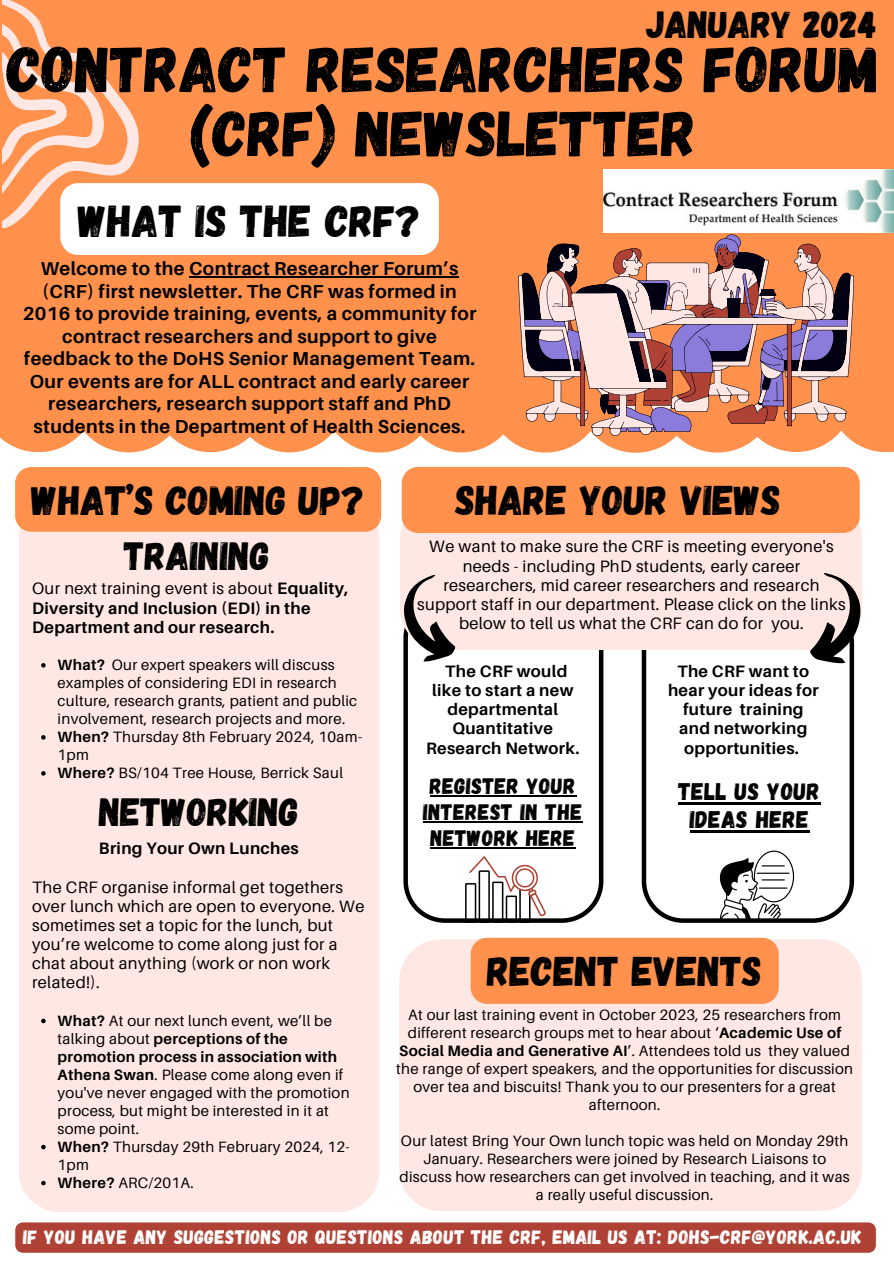
<style>
.page{position:relative;width:894px;height:1264px;background:#fff}
.page>*{position:absolute;margin:0;border:0;box-sizing:border-box;transform-origin:0 0}
.t1{font:64.65px/64.2px "Gagalin";color:#000;text-align:center}
.t2{font:44.7px "Gagalin";color:#000}
.t3{font:41.4px "Gagalin";color:#000}
.t4{font:40.8px "Gagalin";color:#000}
.t5{font:39.3px "Gagalin";color:#000}
.t6{font:37.8px "Gagalin";color:#000}
.t7{font:24px/28.2px "Gagalin";letter-spacing:.02em;color:#000;text-align:center}
.t8{font:22.35px/25.8px "Gagalin";letter-spacing:.02em;color:#000;text-align:center}
.t9{font:19.5px "Gagalin";letter-spacing:.02em;color:#fff}
.t10{font:700 18.75px/22.5px "Aileron";letter-spacing:.02em;color:#000;text-align:center}
.t11{font:16.5px/19.2px "Aileron";letter-spacing:.02em;color:#000;text-align:center}
.t12{font:700 16.5px/19.2px "Aileron";letter-spacing:.02em;color:#000;text-align:center}
.t13{font:15px/18px "Aileron";letter-spacing:.02em;color:#000}
.s1{font-weight:400}
.s2{font-weight:700}
</style>
<div class="page">
<div style="left:0;top:0;width:893px;height:358px;background:#ff914d"></div>
<svg style="left:403px;top:650px;width:200px;height:272px"></svg>
<svg style="left:641px;top:650px;width:212px;height:272px"></svg>
<div style="left:399px;top:939px;width:463px;height:272px;background:#ffe8e3"></div>
<svg style="left:0;top:336px;width:96px;height:116px;background:#ff9859"></svg>
<svg style="left:2px;top:0;width:138px;height:228px;background:#ffa977"></svg>
<div style="left:71px;top:336px;width:115px;height:116px;background:#ff914d;border-radius:50%"></div>
<div style="left:153px;top:336px;width:115px;height:116px;background:#ff914d;border-radius:50%"></div>
<div style="left:231px;top:336px;width:116px;height:116px;background:#ff914d;border-radius:50%"></div>
<div style="left:321px;top:337px;width:116px;height:115px;background:#ff914d;border-radius:50%"></div>
<div style="left:403px;top:336px;width:116px;height:116px;background:#ff914d;border-radius:50%"></div>
<div style="left:487px;top:337px;width:116px;height:115px;background:#ff914d;border-radius:50%"></div>
<div style="left:577px;top:337px;width:116px;height:116px;background:#ff914d;border-radius:50%"></div>
<div style="left:659px;top:337px;width:116px;height:115px;background:#ff914d;border-radius:50%"></div>
<div style="left:738px;top:336px;width:115px;height:116px;background:#ff914d;border-radius:50%"></div>
<div style="left:828px;top:336px;width:65px;height:116px;background:#ff914d"></div>
<svg style="left:518px;top:234px;width:335px;height:202px"></svg>
<div style="left:19px;top:532px;width:360px;height:680px;background:#ffe8e3"></div>
<div style="left:400px;top:497px;width:462px;height:153px;background:#ffe8e3"></div>
<svg style="left:465px;top:856px;width:81px;height:66px"></svg>
<svg style="left:717px;top:850px;width:76px;height:71px"></svg>
<svg style="left:781px;top:564px;width:81px;height:110px"></svg>
<hr style="left:430px;top:795px;width:146px;height:1px;background:#000">
<hr style="left:423px;top:821px;width:159px;height:1px;background:#000">
<hr style="left:430px;top:847px;width:96px;height:1px;background:#000">
<hr style="left:526px;top:847px;width:49px;height:1px;background:#000">
<svg style="left:400px;top:568px;width:76px;height:102px"></svg>
<div style="left:15px;top:467px;width:366px;height:65px;background:#ff914d"></div>
<div style="left:60px;top:183px;width:379px;height:72px;background:#fff;border-radius:18px"></div>
<svg style="left:41px;top:663px;width:5px;height:4px"></svg>
<svg style="left:41px;top:735px;width:5px;height:4px"></svg>
<svg style="left:41px;top:771px;width:5px;height:4px"></svg>
<svg style="left:41px;top:1018px;width:5px;height:5px"></svg>
<svg style="left:41px;top:1144px;width:5px;height:5px"></svg>
<svg style="left:41px;top:1180px;width:5px;height:5px"></svg>
<hr style="left:189px;top:276px;width:270px;height:1px;background:#000">
<div style="left:15px;top:1222px;width:860px;height:30px;background:#af4135"></div>
<div style="left:401px;top:467px;width:458px;height:66px;background:#ff914d;border-radius:17px"></div>
<hr style="left:678px;top:802px;width:142px;height:2px;background:#000">
<hr style="left:689px;top:830px;width:120px;height:2px;background:#000">
<img style="left:603px;top:169px;width:290px;height:63px">
<div style="left:470px;top:937px;width:308px;height:66px;background:#ff914d;border-radius:17px"></div>
<p class="t6" style="left:646px;top:0;width:232px">JANUARY 2024</p>
<p class="t1" style="left:7px;top:34px;width:873px">CONTRACT RESEARCHERS FORUM (CRF) NEWSLETTER</p>
<h2 class="t2" style="left:78px;top:192px;width:344px">WHAT IS THE CRF?</h2>
<p class="t10" style="left:23px;top:257px;width:455px">Welcome to the Contract Researcher Forum’s (CRF) first newsletter. The CRF was formed in 2016 to provide training, events, a community for contract researchers and support to give feedback to the DoHS Senior Management Team.<br>Our events are for ALL contract and early career researchers, research support staff and PhD students in the Department of Health Sciences.</p>
<p class="t4" style="left:31px;top:473px;width:335px">WHAT’S COMING UP?</p>
<h3 class="t5" style="left:124px;top:530px;width:147px">TRAINING</h3>
<p class="t12" style="left:32px;top:578px;width:318px;text-align:left"><span class="s1">Our next training event is about</span> Equality,<br>Diversity and Inclusion (EDI) in the<br>Department and our research.</p>
<h5 class="t13" style="left:58px;top:655px;width:301px"><span class="s2">What?</span> Our expert speakers will discuss examples of considering EDI in research culture, research grants, patient and public involvement, research projects and more.</h5>
<h2 class="t13" style="left:58px;top:727px;width:306px"><span class="s2">When?</span> Thursday 8th February 2024, 10am-<br>1pm</h2>
<h2 class="t13" style="left:58px;top:763px;width:287px"><span class="s2">Where?</span> BS/104 Tree House, Berrick Saul</h2>
<p class="t5" style="left:99px;top:786px;width:201px">NETWORKING</p>
<p class="t12" style="left:99px;top:838px;width:201px">Bring Your Own Lunches</p>
<p class="t11" style="left:32px;top:877px;width:334px;text-align:left">The CRF organise informal get togethers over lunch which are open to everyone. We sometimes set a topic for the lunch, but you’re welcome to come along just for a chat about anything (work or non work related!).</p>
<p class="t13" style="left:58px;top:1010px;width:293px"><span class="s2">What?</span> At our next lunch event, we’ll be talking about <span class="s2">perceptions of the promotion process in association with Athena Swan</span>. Please come along even if you've never engaged with the promotion process, but might be interested in it at some point.</p>
<p class="t13" style="left:58px;top:1136px;width:293px"><span class="s2">When?</span> Thursday 29th February 2024, 12-<br>1pm</p>
<p class="t13" style="left:58px;top:1172px;width:137px"><span class="s2">Where?</span> ARC/201A.</p>
<p class="t3" style="left:455px;top:474px;width:327px">SHARE YOUR VIEWS</p>
<h1 class="t11" style="left:417px;top:536px;width:430px">We want to make sure the CRF is meeting everyone's needs - including PhD students, early career researchers, mid career researchers and research support staff in our department. Please click on the links below to tell us what the CRF can do for you.</h1>
<h3 class="t12" style="left:426px;top:661px;width:155px">The CRF would like to start a new departmental<br>Quantitative<br>Research Network.</h3>
<p class="t8" style="left:423px;top:772px;width:160px">REGISTER YOUR<br>INTEREST IN THE<br>NETWORK HERE</p>
<h4 class="t12" style="left:667px;top:661px;width:152px">The CRF want to hear your ideas for future training and networking opportunities.</h4>
<p class="t7" style="left:678px;top:775px;width:143px">TELL US YOUR<br>IDEAS HERE</p>
<h4 class="t3" style="left:487px;top:944px;width:276px">RECENT EVENTS</h4>
<p class="t13" style="left:396px;top:1005px;width:458px;text-align:center">At our last training event in October 2023, 25 researchers from different research groups met to hear about ‘<span class="s2">Academic Use of Social Media and Generative AI</span>’. Attendees told us they valued the range of expert speakers, and the opportunities for discussion over tea and biscuits! Thank you to our presenters for a great afternoon.</p>
<p class="t13" style="left:399px;top:1131px;width:451px;text-align:center">Our latest Bring Your Own lunch topic was held on Monday 29th January. Researchers were joined by Research Liaisons to discuss how researchers can get involved in teaching, and it was a really useful discussion.</p>
<p class="t9" style="left:23px;top:1224px;width:839px">IF YOU HAVE ANY SUGGESTIONS OR QUESTIONS ABOUT THE CRF, EMAIL US AT: DOHS-CRF@YORK.AC.UK</p>
</div>
